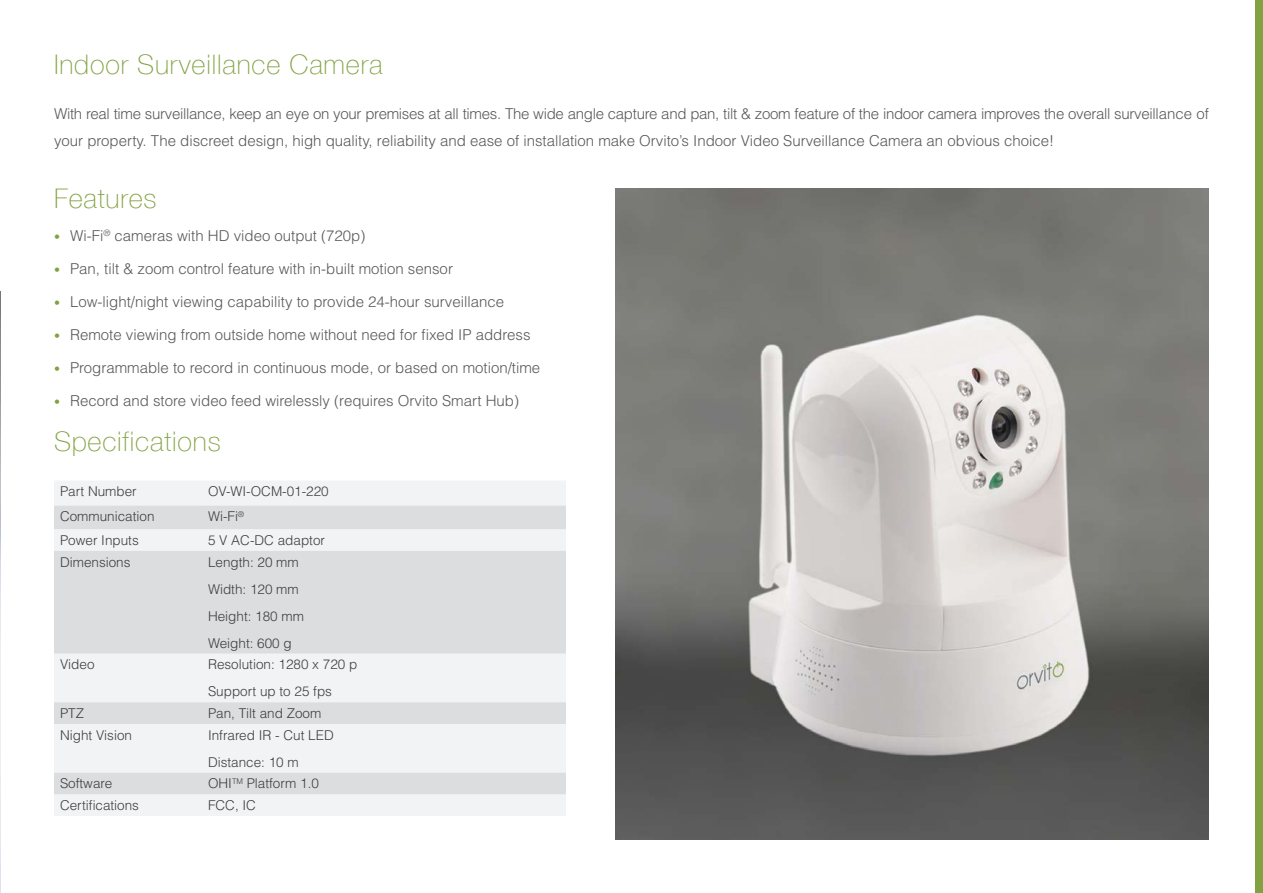
<style>
.page{position:relative;width:1263px;height:893px;background:#fff}
.page>*{position:absolute;margin:0;border:0;box-sizing:border-box;transform-origin:0 0}
.t1{font:100 27px "Helvetica Neue LT Com";letter-spacing:.03em;color:#82a242}
.t2{font:300 15px "Helvetica LT Std";color:#57585a}
.t3{font:300 15px/27px "Helvetica LT Std";letter-spacing:-.02em;color:#57585a}
.t4{font:300 13.5px "Helvetica LT Std";color:#3e3e3f}
.s1{font-size:12px;color:#82a242}
</style>
<div class="page">
<img style="left:0;top:291px;width:1px;height:602px">
<img style="left:615px;top:188px;width:594px;height:651px">
<div style="left:54px;top:481px;width:512px;height:335px;background:#f2f3f4"></div>
<svg style="left:54px;top:506px;width:512px;height:288px;fill:#dcdddf"></svg>
<div style="left:1255px;top:0;width:8px;height:893px;background:#82a242"></div>
<p class="t1" style="left:54px;top:48px;width:330px">Indoor Surveillance Camera</p>
<p class="t3" style="left:54px;top:100px;width:1156px">With real time surveillance, keep an eye on your premises at all times. The wide angle capture and pan, tilt &amp; zoom feature of the indoor camera improves the overall surveillance of your property. The discreet design, high quality, reliability and ease of installation make Orvito’s Indoor Video Surveillance Camera an obvious choice!</p>
<p class="t1" style="left:54px;top:182px;width:104px">Features</p>
<p class="t2" style="left:54px;top:226px;width:313px"><span class="s1">•</span> Wi-Fi<sup>®</sup> cameras with HD video output (720p)</p>
<p class="t2" style="left:54px;top:259px;width:400px"><span class="s1">•</span> Pan, tilt &amp; zoom control feature with in-built motion sensor</p>
<p class="t2" style="left:54px;top:292px;width:452px"><span class="s1">•</span> Low-light/night viewing capability to provide 24-hour surveillance</p>
<p class="t2" style="left:54px;top:325px;width:478px"><span class="s1">•</span> Remote viewing from outside home without need for fixed IP address</p>
<p class="t2" style="left:54px;top:358px;width:488px"><span class="s1">•</span> Programmable to record in continuous mode, or based on motion/time</p>
<p class="t2" style="left:54px;top:391px;width:467px"><span class="s1">•</span> Record and store video feed wirelessly (requires Orvito Smart Hub)</p>
<p class="t1" style="left:54px;top:426px;width:168px">Specifications</p>
<p class="t4" style="left:60px;top:483px;width:78px">Part Number</p>
<p class="t4" style="left:208px;top:483px;width:122px">OV-WI-OCM-01-220</p>
<p class="t4" style="left:60px;top:508px;width:96px">Communication</p>
<p class="t4" style="left:208px;top:508px;width:38px">Wi-Fi<sup>®</sup></p>
<p class="t4" style="left:60px;top:532px;width:80px">Power Inputs</p>
<p class="t4" style="left:208px;top:532px;width:119px">5 V AC-DC adaptor</p>
<p class="t4" style="left:60px;top:553px;width:72px">Dimensions</p>
<p class="t4" style="left:208px;top:553px;width:92px">Length: 20 mm</p>
<p class="t4" style="left:208px;top:580px;width:92px">Width: 120 mm</p>
<p class="t4" style="left:208px;top:607px;width:98px">Height: 180 mm</p>
<p class="t4" style="left:208px;top:634px;width:85px">Weight: 600 g</p>
<p class="t4" style="left:60px;top:656px;width:36px">Video</p>
<p class="t4" style="left:208px;top:656px;width:151px">Resolution: 1280 x 720 p</p>
<p class="t4" style="left:208px;top:683px;width:126px">Support up to 25 fps</p>
<p class="t4" style="left:60px;top:705px;width:26px">PTZ</p>
<p class="t4" style="left:208px;top:705px;width:115px">Pan, Tilt and Zoom</p>
<p class="t4" style="left:60px;top:726px;width:74px">Night Vision</p>
<p class="t4" style="left:208px;top:726px;width:127px">Infrared IR - Cut LED</p>
<p class="t4" style="left:208px;top:753px;width:92px">Distance: 10 m</p>
<p class="t4" style="left:60px;top:775px;width:54px">Software</p>
<p class="t4" style="left:208px;top:775px;width:112px">OHI<sup>TM</sup> Platform 1.0</p>
<p class="t4" style="left:60px;top:797px;width:81px">Certifications</p>
<p class="t4" style="left:208px;top:797px;width:50px">FCC, IC</p>
</div>
